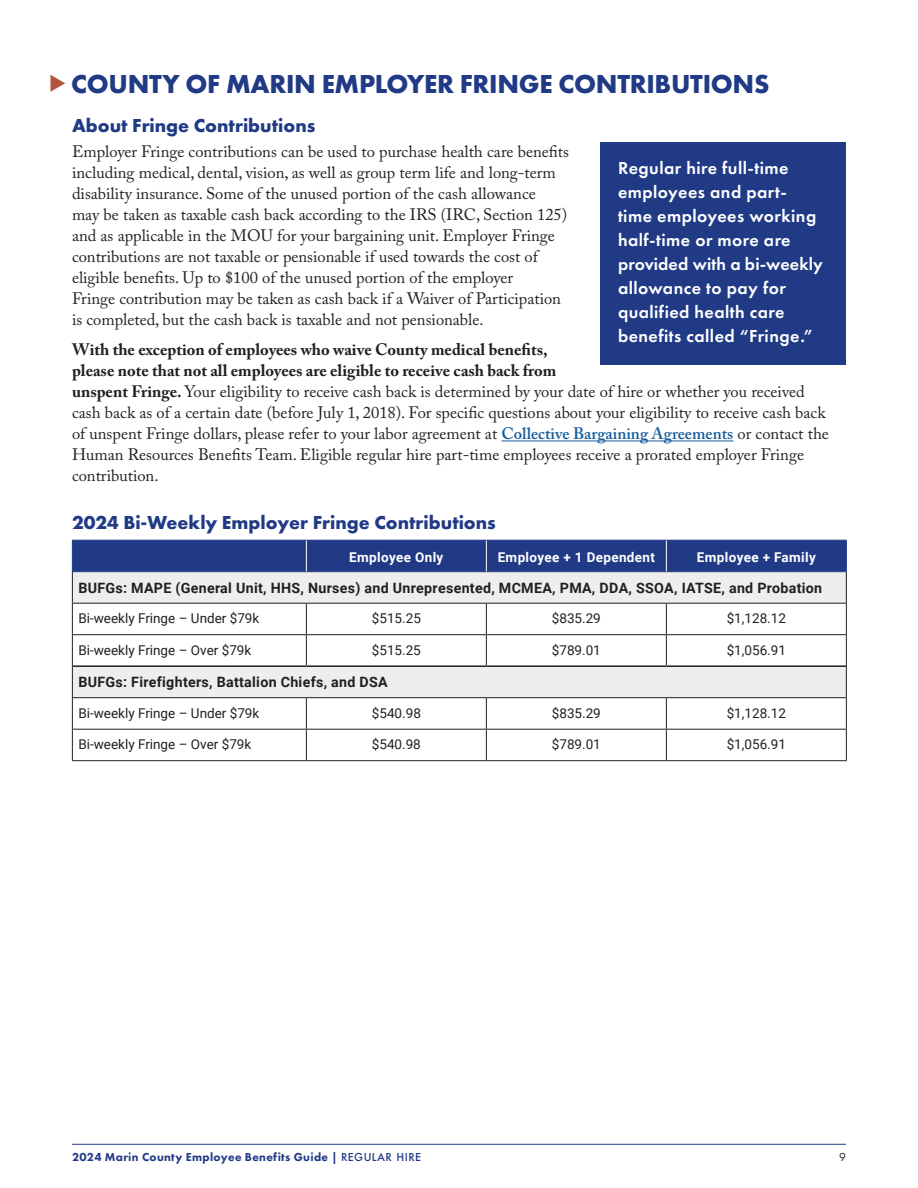
<style>
.page{position:relative;width:918px;height:1188px;background:#fff}
.page>*{position:absolute;margin:0;border:0;box-sizing:border-box;transform-origin:0 0}
._01_Head{font:700 27px "Futura PT";letter-spacing:-.01em;color:#213a86}
._02a_Subhead{font:700 19.5px "Futura PT";color:#213a86}
._04_Callout{font:600 18px/24px "Futura PT";letter-spacing:.025em;color:#fff}
._03a_Body_SL3{font:16.5px/21px "Adobe Caslon Pro";color:#231f20}
._06c_Table_Regular{font:700 14.25px "Roboto";letter-spacing:.02em;color:#231f20}
._06c_Table_Regular-2{font:13.5px "Roboto";color:#231f20}
._06a_Table_Head_Reverse{font:700 13.5px "Roboto";letter-spacing:.025em;color:#fff}
.t1{font:800 12px "Futura PT";letter-spacing:.025em;color:#213a86}
.t2{font:12px "Futura PT";color:#231f20}
.s1{font-weight:700}
.s2{font-weight:600;color:#175d9e}
.s3{font-weight:500}
</style>
<div class="page">
<hr style="left:72px;top:1144px;width:774px;height:1px;background:#213a86">
<hr style="left:501px;top:441px;width:232px;height:1px;background:#175d9e">
<div style="left:73px;top:541px;width:773px;height:30px;background:#213a86"></div>
<svg style="left:73px;top:572px;width:773px;height:125px;fill:#eeeeef"></svg>
<hr style="left:72px;top:572px;width:1px;height:31px;background:#231f20">
<hr style="left:846px;top:572px;width:1px;height:31px;background:#231f20">
<hr style="left:72px;top:603px;width:234px;height:1px;background:#231f20">
<hr style="left:72px;top:604px;width:1px;height:30px;background:#231f20">
<hr style="left:306px;top:603px;width:180px;height:1px;background:#231f20">
<hr style="left:306px;top:604px;width:1px;height:30px;background:#231f20">
<hr style="left:486px;top:603px;width:180px;height:1px;background:#231f20">
<hr style="left:486px;top:604px;width:1px;height:30px;background:#231f20">
<hr style="left:666px;top:603px;width:181px;height:1px;background:#231f20">
<hr style="left:666px;top:604px;width:1px;height:30px;background:#231f20">
<hr style="left:846px;top:604px;width:1px;height:30px;background:#231f20">
<hr style="left:72px;top:634px;width:234px;height:1px;background:#231f20">
<hr style="left:72px;top:635px;width:1px;height:31px;background:#231f20">
<hr style="left:306px;top:634px;width:180px;height:1px;background:#231f20">
<hr style="left:306px;top:635px;width:1px;height:30px;background:#231f20">
<hr style="left:486px;top:634px;width:180px;height:1px;background:#231f20">
<hr style="left:486px;top:635px;width:1px;height:30px;background:#231f20">
<hr style="left:666px;top:634px;width:181px;height:1px;background:#231f20">
<hr style="left:666px;top:635px;width:1px;height:30px;background:#231f20">
<hr style="left:846px;top:635px;width:1px;height:31px;background:#231f20">
<hr style="left:72px;top:666px;width:1px;height:31px;background:#231f20">
<hr style="left:846px;top:666px;width:1px;height:31px;background:#231f20">
<hr style="left:72px;top:697px;width:234px;height:1px;background:#231f20">
<hr style="left:72px;top:698px;width:1px;height:31px;background:#231f20">
<hr style="left:306px;top:697px;width:180px;height:1px;background:#231f20">
<hr style="left:306px;top:698px;width:1px;height:31px;background:#231f20">
<hr style="left:486px;top:697px;width:180px;height:1px;background:#231f20">
<hr style="left:486px;top:698px;width:1px;height:31px;background:#231f20">
<hr style="left:666px;top:697px;width:181px;height:1px;background:#231f20">
<hr style="left:666px;top:698px;width:1px;height:31px;background:#231f20">
<hr style="left:846px;top:698px;width:1px;height:31px;background:#231f20">
<hr style="left:72px;top:729px;width:234px;height:1px;background:#231f20">
<hr style="left:72px;top:730px;width:1px;height:30px;background:#231f20">
<hr style="left:306px;top:729px;width:180px;height:1px;background:#231f20">
<hr style="left:306px;top:730px;width:1px;height:30px;background:#231f20">
<hr style="left:486px;top:729px;width:180px;height:1px;background:#231f20">
<hr style="left:486px;top:730px;width:1px;height:30px;background:#231f20">
<hr style="left:666px;top:729px;width:181px;height:1px;background:#231f20">
<hr style="left:666px;top:730px;width:1px;height:30px;background:#231f20">
<hr style="left:846px;top:730px;width:1px;height:30px;background:#231f20">
<hr style="left:72px;top:540px;width:234px;height:1px;background:#213a86">
<hr style="left:72px;top:541px;width:1px;height:30px;background:#213a86">
<hr style="left:306px;top:540px;width:180px;height:1px;background:#213a86">
<hr style="left:486px;top:540px;width:180px;height:1px;background:#213a86">
<hr style="left:666px;top:540px;width:181px;height:1px;background:#213a86">
<hr style="left:846px;top:541px;width:1px;height:30px;background:#213a86">
<hr style="left:72px;top:571px;width:234px;height:1px;background:#213a86">
<hr style="left:306px;top:571px;width:180px;height:1px;background:#213a86">
<hr style="left:486px;top:571px;width:180px;height:1px;background:#213a86">
<hr style="left:666px;top:571px;width:181px;height:1px;background:#213a86">
<hr style="left:306px;top:541px;width:1px;height:30px;background:#fff">
<hr style="left:486px;top:541px;width:1px;height:30px;background:#fff">
<hr style="left:666px;top:541px;width:1px;height:30px;background:#fff">
<hr style="left:73px;top:665px;width:233px;height:2px;background:#231f20">
<hr style="left:306px;top:665px;width:180px;height:2px;background:#231f20">
<hr style="left:486px;top:665px;width:180px;height:2px;background:#231f20">
<hr style="left:666px;top:665px;width:180px;height:2px;background:#231f20">
<hr style="left:72px;top:760px;width:234px;height:1px;background:#231f20">
<hr style="left:306px;top:760px;width:180px;height:1px;background:#231f20">
<hr style="left:486px;top:760px;width:180px;height:1px;background:#231f20">
<hr style="left:666px;top:760px;width:181px;height:1px;background:#231f20">
<div style="left:600px;top:142px;width:246px;height:222px;background:#213a86"></div>
<p class="_01_Head" style="left:71px;top:66px;width:700px">COUNTY OF MARIN EMPLOYER FRINGE CONTRIBUTIONS</p>
<p class="_02a_Subhead" style="left:72px;top:113px;width:245px">About Fringe Contributions</p>
<p class="_03a_Body_SL3" style="left:72px;top:141px;width:499px">Employer Fringe contributions can be used to purchase health care benefits including medical, dental, vision, as well as group term life and long-term disability insurance. Some of the unused portion of the cash allowance<br>may be taken as taxable cash back according to the IRS (IRC, Section 125) and as applicable in the MOU for your bargaining unit. Employer Fringe contributions are not taxable or pensionable if used towards the cost of eligible benefits. Up to $100 of the unused portion of the employer<br>Fringe contribution may be taken as cash back if a Waiver of Participation is completed, but the cash back is taxable and not pensionable.</p>
<p class="_03a_Body_SL3" style="left:72px;top:339px;width:758px"><span class="s1">With the exception of employees who waive County medical benefits,<br>please note that not all employees are eligible to receive cash back from<br>unspent Fringe.</span> Your eligibility to receive cash back is determined by your date of hire or whether you received cash back as of a certain date (before July 1, 2018). For specific questions about your eligibility to receive cash back of unspent Fringe dollars, please refer to your labor agreement at <span class="s2">Collective Bargaining Agreements</span> or contact the Human Resources Benefits Team. Eligible regular hire part-time employees receive a prorated employer Fringe contribution.</p>
<p class="_02a_Subhead" style="left:72px;top:510px;width:425px">2024 Bi-Weekly Employer Fringe Contributions</p>
<p class="_06a_Table_Head_Reverse" style="left:349px;top:547px;width:96px">Employee Only</p>
<p class="_06a_Table_Head_Reverse" style="left:498px;top:547px;width:159px">Employee + 1 Dependent</p>
<p class="_06a_Table_Head_Reverse" style="left:697px;top:547px;width:120px">Employee + Family</p>
<p class="_06c_Table_Regular" style="left:78px;top:578px;width:745px">BUFGs: MAPE (General Unit, HHS, Nurses) and Unrepresented, MCMEA, PMA, DDA, SSOA, IATSE, and Probation</p>
<p class="_06c_Table_Regular-2" style="left:78px;top:609px;width:183px">Bi-weekly Fringe – Under $79k</p>
<p class="_06c_Table_Regular-2" style="left:372px;top:609px;width:51px">$515.25</p>
<p class="_06c_Table_Regular-2" style="left:552px;top:609px;width:51px">$835.29</p>
<p class="_06c_Table_Regular-2" style="left:727px;top:609px;width:61px">$1,128.12</p>
<p class="_06c_Table_Regular-2" style="left:78px;top:641px;width:175px">Bi-weekly Fringe – Over $79k</p>
<p class="_06c_Table_Regular-2" style="left:372px;top:641px;width:51px">$515.25</p>
<p class="_06c_Table_Regular-2" style="left:552px;top:641px;width:51px">$789.01</p>
<p class="_06c_Table_Regular-2" style="left:727px;top:641px;width:61px">$1,056.91</p>
<p class="_06c_Table_Regular" style="left:78px;top:672px;width:311px">BUFGs: Firefighters, Battalion Chiefs, and DSA</p>
<p class="_06c_Table_Regular-2" style="left:78px;top:704px;width:183px">Bi-weekly Fringe – Under $79k</p>
<p class="_06c_Table_Regular-2" style="left:372px;top:704px;width:51px">$540.98</p>
<p class="_06c_Table_Regular-2" style="left:552px;top:704px;width:51px">$835.29</p>
<p class="_06c_Table_Regular-2" style="left:727px;top:704px;width:61px">$1,128.12</p>
<p class="_06c_Table_Regular-2" style="left:78px;top:735px;width:175px">Bi-weekly Fringe – Over $79k</p>
<p class="_06c_Table_Regular-2" style="left:372px;top:735px;width:51px">$540.98</p>
<p class="_06c_Table_Regular-2" style="left:552px;top:735px;width:51px">$789.01</p>
<p class="_06c_Table_Regular-2" style="left:727px;top:735px;width:61px">$1,056.91</p>
<p class="_04_Callout" style="left:618px;top:156px;width:206px">Regular hire full-time employees and part&shy;time employees working half-time or more are provided with a bi-weekly allowance to pay for qualified health care benefits called “Fringe.”</p>
<p class="t1" style="left:72px;top:1150px;width:351px">2024 Marin County Employee Benefits Guide | <span class="s3">REGULAR HIRE</span></p>
<p class="t2" style="left:839px;top:1150px;width:8px">9</p>
</div>
